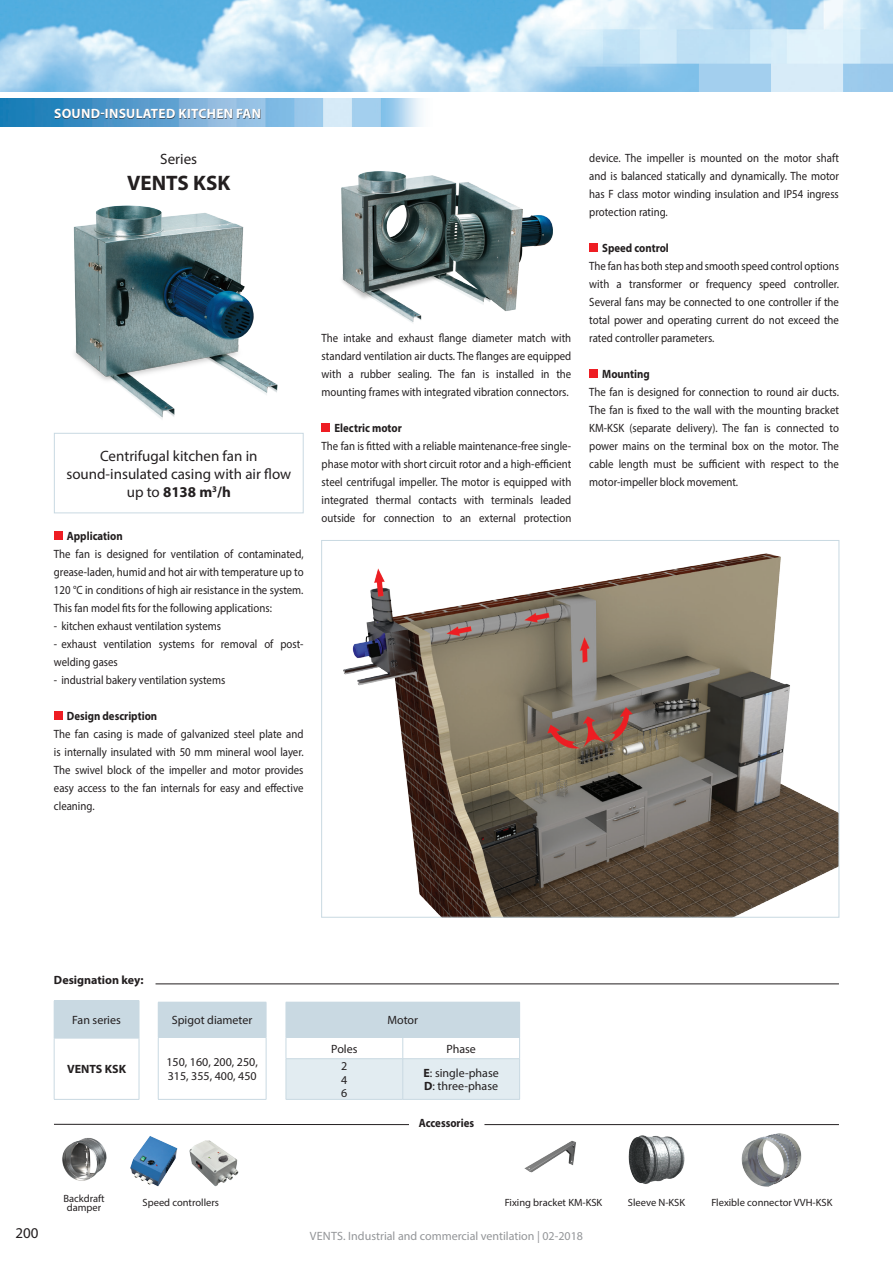
<style>
.page{position:relative;width:893px;height:1263px;background:#fff}
.page>*{position:absolute;margin:0;border:0;box-sizing:border-box;transform-origin:0 0}
.t1{font:700 21px "Myriad Pro";color:#231f20}
.t2{font:15px/18px "Myriad Pro";color:#231f20;text-align:center}
.t3{font:700 13.5px "Myriad Pro";letter-spacing:.02em;color:#fff}
.t4{font:12px/18px "Myriad Pro";color:#231f20;text-align:justify;scale:.9 1}
.t5{font:12px/13.5px "Myriad Pro";color:#231f20}
.t6{font:700 12px "Myriad Pro";color:#231f20;scale:.9 1}
.t7{font:12px "Myriad Pro";color:#939598}
.t8{font:700 12px "Myriad Pro";color:#231f20}
.t9{font:10.5px/9.6px "Myriad Pro";color:#231f20;text-align:center}
.s1{font-weight:700}
</style>
<div class="page">
<img style="left:0;top:0;width:893px;height:91px">
<img style="left:0;top:99px;width:422px;height:27px">
<img style="left:73px;top:205px;width:205px;height:214px">
<div style="left:55px;top:109px;width:206px;height:10px;background:#231f20;opacity:.7"></div>
<hr style="left:54px;top:1124px;width:355px;height:1px;background:#231f20">
<hr style="left:484px;top:1124px;width:355px;height:1px;background:#231f20">
<div style="left:54px;top:1001px;width:85px;height:37px;background:#c9d9e2"></div>
<hr style="left:139px;top:1001px;width:1px;height:37px;background:#c9d9e2">
<hr style="left:54px;top:1038px;width:1px;height:61px;background:#c9d9e2">
<hr style="left:139px;top:1038px;width:1px;height:61px;background:#c9d9e2">
<hr style="left:54px;top:1099px;width:85px;height:1px;background:#c9d9e2">
<hr style="left:54px;top:1000px;width:85px;height:1px;background:#c9d9e2">
<hr style="left:54px;top:1038px;width:85px;height:1px;background:#c9d9e2">
<hr style="left:156px;top:983px;width:683px;height:1px;background:#231f20">
<div style="left:54px;top:433px;width:250px;height:80px;border:1px solid #c9d9e2"></div>
<div style="left:54px;top:531px;width:8px;height:9px;background:#ee1d23"></div>
<div style="left:54px;top:711px;width:8px;height:9px;background:#ee1d23"></div>
<img style="left:341px;top:171px;width:212px;height:152px">
<div style="left:322px;top:423px;width:8px;height:9px;background:#ee1d23"></div>
<div style="left:589px;top:243px;width:9px;height:9px;background:#ee1d23"></div>
<div style="left:589px;top:369px;width:9px;height:9px;background:#ee1d23"></div>
<div style="left:158px;top:1002px;width:108px;height:35px;background:#c9d9e2"></div>
<hr style="left:266px;top:1002px;width:1px;height:35px;background:#c9d9e2">
<hr style="left:158px;top:1037px;width:1px;height:62px;background:#c9d9e2">
<hr style="left:266px;top:1037px;width:1px;height:62px;background:#c9d9e2">
<hr style="left:158px;top:1099px;width:108px;height:1px;background:#c9d9e2">
<hr style="left:158px;top:1037px;width:108px;height:1px;background:#c9d9e2">
<div style="left:286px;top:1002px;width:234px;height:35px;background:#c9d9e2"></div>
<svg style="left:286px;top:1038px;width:234px;height:61px"></svg>
<hr style="left:286px;top:1058px;width:117px;height:1px;background:#c9d9e2">
<hr style="left:286px;top:1059px;width:1px;height:40px;background:#c9d9e2">
<hr style="left:403px;top:1058px;width:117px;height:1px;background:#c9d9e2">
<hr style="left:403px;top:1059px;width:1px;height:40px;background:#c9d9e2">
<hr style="left:519px;top:1059px;width:1px;height:40px;background:#c9d9e2">
<hr style="left:286px;top:1099px;width:117px;height:1px;background:#c9d9e2">
<hr style="left:403px;top:1099px;width:117px;height:1px;background:#c9d9e2">
<hr style="left:286px;top:1037px;width:117px;height:1px;background:#c9d9e2">
<hr style="left:403px;top:1037px;width:117px;height:1px;background:#c9d9e2">
<img style="left:628px;top:1135px;width:57px;height:49px">
<img style="left:741px;top:1133px;width:61px;height:54px">
<img style="left:343px;top:553px;width:494px;height:362px">
<img style="left:524px;top:1140px;width:52px;height:33px">
<img style="left:130px;top:1136px;width:48px;height:51px">
<img style="left:189px;top:1140px;width:50px;height:47px">
<img style="left:62px;top:1138px;width:45px;height:43px">
<p class="t3" style="left:54px;top:104px;width:208px">SOUND-INSULATED KITCHEN FAN</p>
<p class="t2" style="left:160px;top:150px;width:38px">Series</p>
<h1 class="t1" style="left:127px;top:169px;width:105px">VENTS KSK</h1>
<p class="t2" style="left:66px;top:446px;width:226px">Centrifugal kitchen fan in sound-insulated casing with air flow up to <span class="s1">8138 m</span><sup>3</sup><span class="s1">/h</span></p>
<p class="t6" style="left:67px;top:528px;width:64px">Application</p>
<p class="t4" style="left:54px;top:545px;width:279px">The fan is designed for ventilation of contaminated, grease-laden, humid and hot air with temperature up to 120 °C in conditions of high air resistance in the system.<br>This fan model fits for the following applications:</p>
<p class="t4" style="left:54px;top:617px;width:187px">- kitchen exhaust ventilation systems</p>
<p class="t4" style="left:54px;top:635px;width:279px">- exhaust ventilation systems for removal of post&shy;welding gases</p>
<p class="t4" style="left:54px;top:671px;width:192px">- industrial bakery ventilation systems</p>
<p class="t6" style="left:67px;top:708px;width:102px">Design description</p>
<p class="t4" style="left:54px;top:725px;width:279px">The fan casing is made of galvanized steel plate and is internally insulated with 50 mm mineral wool layer.<br>The swivel block of the impeller and motor provides easy access to the fan internals for easy and effective cleaning.</p>
<p class="t4" style="left:322px;top:329px;width:279px">The intake and exhaust flange diameter match with standard ventilation air ducts. The flanges are equipped with a rubber sealing. The fan is installed in the mounting frames with integrated vibration connectors.</p>
<p class="t6" style="left:334px;top:420px;width:76px">Electric motor</p>
<p class="t4" style="left:322px;top:437px;width:279px">The fan is fitted with a reliable maintenance-free single&shy;phase motor with short circuit rotor and a high-efficient steel centrifugal impeller. The motor is equipped with integrated thermal contacts with terminals leaded outside for connection to an external protection</p>
<p class="t4" style="left:589px;top:149px;width:279px">device. The impeller is mounted on the motor shaft and is balanced statically and dynamically. The motor has F class motor winding insulation and IP54 ingress protection rating.</p>
<p class="t6" style="left:602px;top:240px;width:76px">Speed control</p>
<p class="t4" style="left:589px;top:257px;width:279px">The fan has both step and smooth speed control options with a transformer or frequency speed controller.<br>Several fans may be connected to one controller if the total power and operating current do not exceed the rated controller parameters.</p>
<p class="t6" style="left:602px;top:366px;width:54px">Mounting</p>
<p class="t4" style="left:589px;top:383px;width:279px">The fan is designed for connection to round air ducts.<br>The fan is fixed to the wall with the mounting bracket KM-KSK (separate delivery). The fan is connected to power mains on the terminal box on the motor. The cable length must be sufficient with respect to the motor-impeller block movement.</p>
<p class="t8" style="left:54px;top:972px;width:91px">Designation key:</p>
<p class="t5" style="left:72px;top:1013px;width:50px">Fan series</p>
<p class="t8" style="left:67px;top:1061px;width:60px">VENTS KSK</p>
<p class="t5" style="left:172px;top:1013px;width:82px">Spigot diameter</p>
<p class="t5" style="left:166px;top:1054px;width:93px;line-height:14.4px">150, 160, 200, 250,<br>315, 355, 400, 450</p>
<p class="t9" style="left:63px;top:1193px;width:43px">Backdraft damper</p>
<p class="t9" style="left:143px;top:1198px;width:78px">Speed controllers</p>
<p class="t5" style="left:387px;top:1013px;width:32px">Motor</p>
<p class="t5" style="left:331px;top:1041px;width:28px">Poles</p>
<p class="t5" style="left:446px;top:1041px;width:31px">Phase</p>
<p class="t5" style="left:341px;top:1059px;width:8px;text-align:justify">2<br>4<br>6</p>
<p class="t5" style="left:424px;top:1066px;width:77px"><span class="s1">E</span>: single-phase<br><span class="s1">D</span>: three-phase</p>
<p class="t6" style="left:419px;top:1115px;width:63px">Accessories</p>
<p class="t9" style="left:505px;top:1197px;width:99px">Fixing bracket KM-KSK</p>
<p class="t9" style="left:628px;top:1198px;width:59px">Sleeve N-KSK</p>
<p class="t9" style="left:711px;top:1198px;width:123px">Flexible connector VVH-KSK</p>
<p class="t2" style="left:15px;top:1224px;width:25px">200</p>
<p class="t7" style="left:310px;top:1229px;width:275px">VENTS. Industrial and commercial ventilation | 02-2018</p>
</div>
